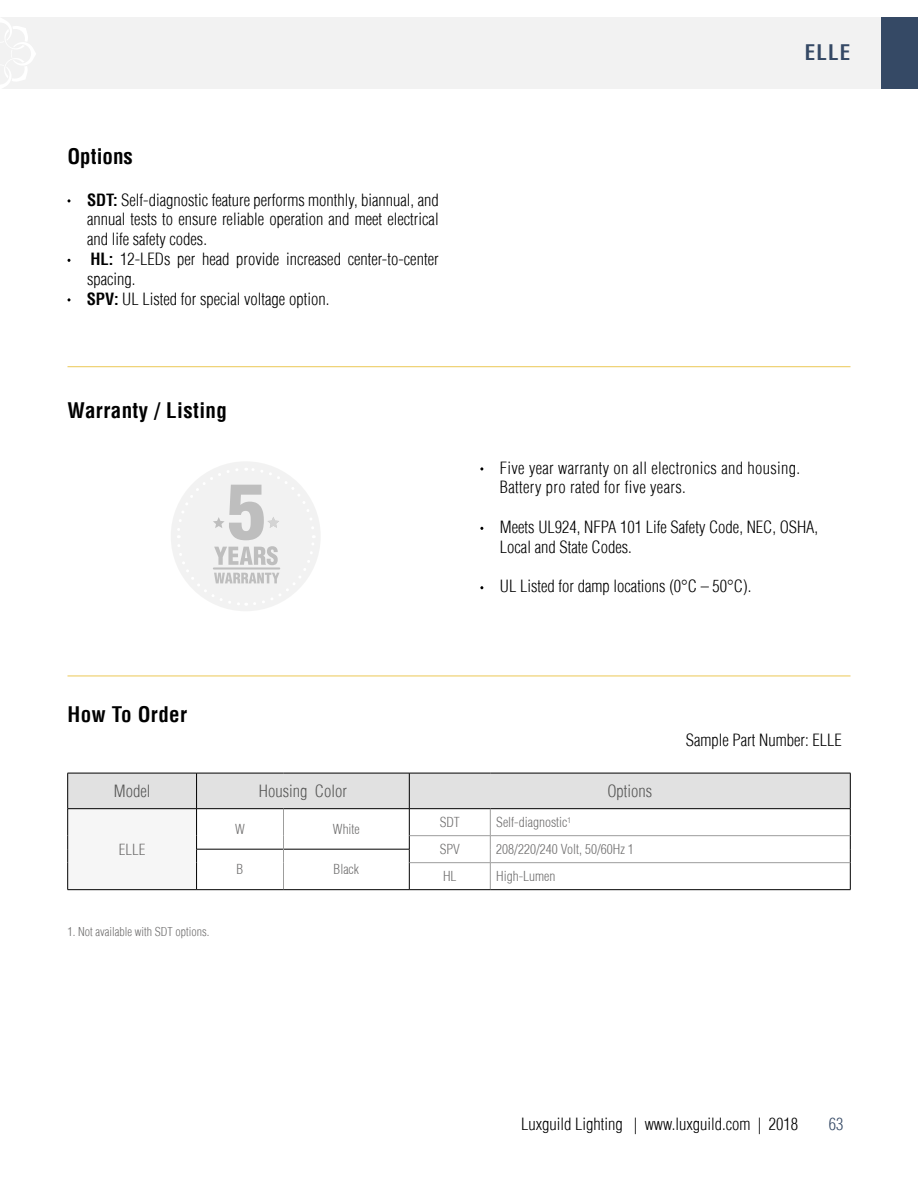
<style>
.page{position:relative;width:918px;height:1188px;background:#fff}
.page>*{position:absolute;margin:0;border:0;box-sizing:border-box;transform-origin:0 0}
.t1{font:700 condensed 21px "Helvetica LT";letter-spacing:.02em;color:#000}
.t2{font:700 condensed 21px "Helvetica LT";color:#000}
.t3{font:700 condensed 21px "Helvetica LT";color:#354965}
.t4{font:300 condensed 16.5px/19.8px "Helvetica LT";color:#000}
.t5{font:300 condensed 16.5px/19.8px "Helvetica LT";letter-spacing:.02em;color:#000}
.t6{font:300 condensed 16.5px "Helvetica LT";color:#575756}
.t7{font:300 condensed 16.5px "Helvetica LT";color:#354965}
.t8{font:300 condensed 15px "Helvetica";color:#706f6f}
.t9{font:300 condensed 13.5px "Helvetica";color:#706f6f}
.t10{font:300 condensed 12px "Helvetica LT";color:#706f6f}
.s1{font-weight:700}
</style>
<div class="page">
<div style="left:0;top:18px;width:918px;height:71px;background:#f2f2f2"></div>
<div style="left:881px;top:18px;width:37px;height:71px;background:#354965"></div>
<svg style="left:0;top:17px;width:36px;height:72px"></svg>
<hr style="left:68px;top:366px;width:782px;height:1px;background:#eece68">
<hr style="left:68px;top:675px;width:782px;height:2px;background:#eece68">
<div style="left:171px;top:461px;width:150px;height:150px;background:#f2f2f2;border-radius:50%"></div>
<svg style="left:177px;top:467px;width:138px;height:138px"></svg>
<hr style="left:213px;top:567px;width:67px;height:3px;background:#bebebe">
<svg style="left:67px;top:773px;width:784px;height:116px"></svg>
<hr style="left:410px;top:835px;width:80px;height:1px;background:#9d9d9c">
<hr style="left:490px;top:835px;width:360px;height:1px;background:#9d9d9c">
<hr style="left:410px;top:862px;width:80px;height:1px;background:#9d9d9c">
<hr style="left:490px;top:862px;width:360px;height:1px;background:#9d9d9c">
<hr style="left:197px;top:889px;width:86px;height:1px;background:#000">
<hr style="left:284px;top:889px;width:125px;height:1px;background:#000">
<hr style="left:409px;top:889px;width:81px;height:1px;background:#000">
<hr style="left:490px;top:889px;width:360px;height:1px;background:#000">
<hr style="left:68px;top:889px;width:129px;height:1px;background:#000">
<p class="t2" style="left:68px;top:143px;width:67px">Options</p>
<p class="t4" style="left:87px;top:190px;width:353px"><span class="s1">SDT:</span> Self-diagnostic feature performs monthly, biannual, and annual tests to ensure reliable operation and meet electrical and life safety codes.<br><span class="s1">HL:</span> 12-LEDs per head provide increased center-to-center spacing.<br><span class="s1">SPV:</span> UL Listed for special voltage option.</p>
<p class="t1" style="left:68px;top:397px;width:161px">Warranty / Listing</p>
<p class="t1" style="left:68px;top:702px;width:121px">How To Order</p>
<p class="t3" style="left:805px;top:39px;width:47px">ELLE</p>
<p class="t5" style="left:500px;top:458px;width:302px">Five year warranty on all electronics and housing.<br>Battery pro rated for five years.</p>
<p class="t4" style="left:500px;top:517px;width:320px">Meets UL924, NFPA 101 Life Safety Code, NEC, OSHA,<br>Local and State Codes.</p>
<p class="t4" style="left:500px;top:576px;width:253px">UL Listed for damp locations (0°C – 50°C).</p>
<p class="t4" style="left:686px;top:730px;width:157px">Sample Part Number: ELLE</p>
<p class="t6" style="left:114px;top:781px;width:38px">Model</p>
<p class="t6" style="left:259px;top:781px;width:89px">Housing Color</p>
<p class="t6" style="left:607px;top:781px;width:46px">Options</p>
<p class="t8" style="left:119px;top:840px;width:28px">ELLE</p>
<p class="t10" style="left:68px;top:924px;width:143px">1. Not available with SDT options.</p>
<p class="t9" style="left:235px;top:821px;width:11px">W</p>
<p class="t9" style="left:333px;top:821px;width:28px">White</p>
<p class="t9" style="left:237px;top:861px;width:8px">B</p>
<p class="t9" style="left:334px;top:861px;width:27px">Black</p>
<p class="t9" style="left:440px;top:814px;width:22px">SDT</p>
<p class="t9" style="left:496px;top:814px;width:76px">Self-diagnostic<sup>1</sup></p>
<p class="t9" style="left:440px;top:841px;width:22px">SPV</p>
<p class="t9" style="left:496px;top:841px;width:139px">208/220/240 Volt, 50/60Hz 1</p>
<p class="t9" style="left:443px;top:868px;width:15px">HL</p>
<p class="t9" style="left:496px;top:868px;width:61px">High-Lumen</p>
<p class="t4" style="left:521px;top:1114px;width:278px">Luxguild Lighting | www.luxguild.com | 2018</p>
<p class="t7" style="left:829px;top:1113px;width:16px">63</p>
</div>
